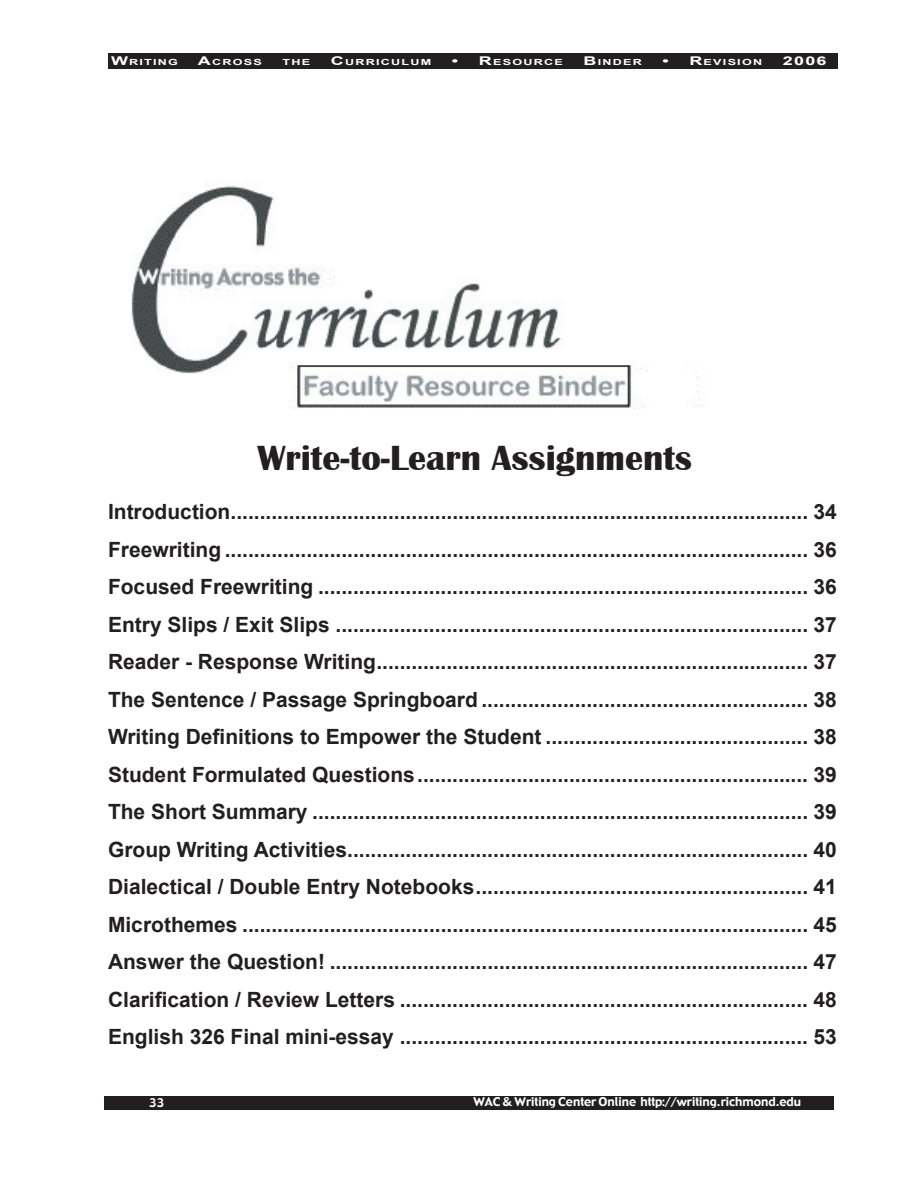
<style>
.page{position:relative;width:918px;height:1188px;background:#fff}
.page>*{position:absolute;margin:0;border:0;box-sizing:border-box;transform-origin:0 0}
.Subhead_1{font:700 36px "Britannic";color:#231f20}
.TOC_Subhead_1{font:700 21px "Arial";color:#231f20}
.t1{font:12px "Gadget";color:#fff}
.t2{font:700 12px "Arial";color:#fff;scale:1.5 1}
.t3{font:700 8.4px "Arial";letter-spacing:.1em;color:#fff;scale:1.5 1}
.s1{font-size:12px}
</style>
<div class="page">
<div style="left:108px;top:54px;width:730px;height:15px;background:#231f20"></div>
<div style="left:104px;top:1096px;width:730px;height:14px;background:#231f20"></div>
<img style="left:131px;top:185px;width:571px;height:224px">
<p class="t3" style="left:111px;top:57px;width:46px"><span class="s1">W</span>RITING</p>
<p class="t3" style="left:198px;top:57px;width:44px"><span class="s1">A</span>CROSS</p>
<p class="t3" style="left:283px;top:57px;width:20px">THE</p>
<p class="t3" style="left:331px;top:57px;width:69px"><span class="s1">C</span>URRICULUM</p>
<p class="t3" style="left:452px;top:57px;width:75px"><span class="s1">• R</span>ESOURCE</p>
<p class="t3" style="left:583px;top:57px;width:40px"><span class="s1">B</span>INDER</p>
<p class="t3" style="left:662px;top:57px;width:68px"><span class="s1">• R</span>EVISION</p>
<p class="t2" style="left:783px;top:54px;width:31px">2006</p>
<p class="Subhead_1" style="left:257px;top:438px;width:436px">Write-to-Learn Assignments</p>
<p class="TOC_Subhead_1" style="left:108px;top:500px;width:730px">Introduction................................................................................................... 34</p>
<p class="TOC_Subhead_1" style="left:108px;top:537px;width:730px">Freewriting .................................................................................................... 36</p>
<p class="TOC_Subhead_1" style="left:108px;top:575px;width:730px">Focused Freewriting .................................................................................... 36</p>
<p class="TOC_Subhead_1" style="left:108px;top:612px;width:730px">Entry Slips / Exit Slips ................................................................................. 37</p>
<p class="TOC_Subhead_1" style="left:108px;top:650px;width:730px">Reader - Response Writing.......................................................................... 37</p>
<p class="TOC_Subhead_1" style="left:108px;top:687px;width:730px">The Sentence / Passage Springboard ........................................................ 38</p>
<p class="TOC_Subhead_1" style="left:108px;top:725px;width:730px">Writing Definitions to Empower the Student ............................................. 38</p>
<p class="TOC_Subhead_1" style="left:108px;top:762px;width:730px">Student Formulated Questions................................................................... 39</p>
<p class="TOC_Subhead_1" style="left:108px;top:800px;width:730px">The Short Summary ..................................................................................... 39</p>
<p class="TOC_Subhead_1" style="left:108px;top:837px;width:730px">Group Writing Activities............................................................................... 40</p>
<p class="TOC_Subhead_1" style="left:108px;top:875px;width:730px">Dialectical / Double Entry Notebooks......................................................... 41</p>
<p class="TOC_Subhead_1" style="left:108px;top:912px;width:730px">Microthemes ................................................................................................. 45</p>
<p class="TOC_Subhead_1" style="left:108px;top:950px;width:730px">Answer the Question! .................................................................................. 47</p>
<p class="TOC_Subhead_1" style="left:108px;top:987px;width:730px">Clarification / Review Letters ...................................................................... 48</p>
<p class="TOC_Subhead_1" style="left:108px;top:1025px;width:730px">English 326 Final mini-essay ...................................................................... 53</p>
<p class="t1" style="left:149px;top:1095px;width:16px">33</p>
<p class="t1" style="left:473px;top:1094px;width:329px">WAC &amp; Writing Center Online http://writing.richmond.edu</p>
</div>
